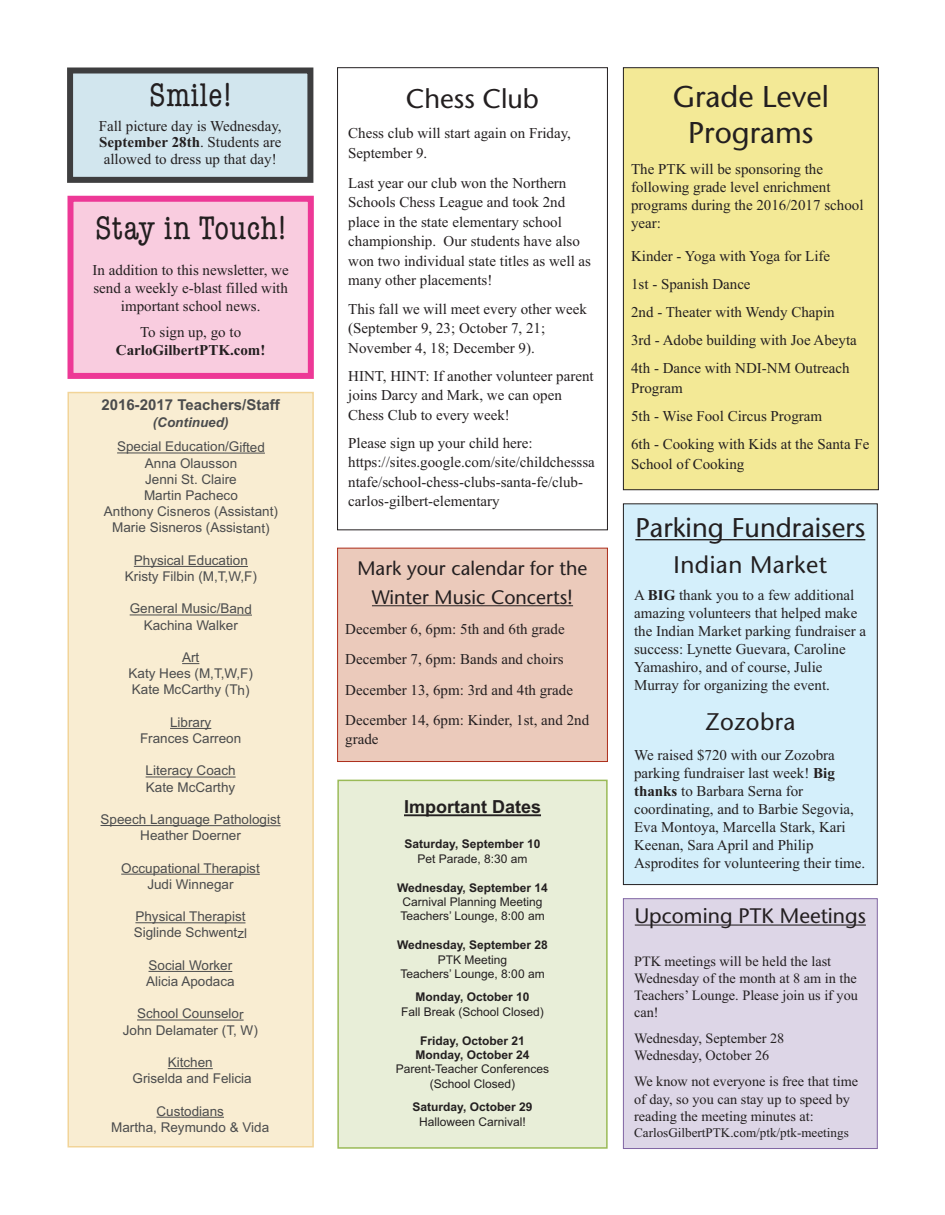
<style>
.page{position:relative;width:945px;height:1215px;background:#fff}
.page>*{position:absolute;margin:0;border:0;box-sizing:border-box;transform-origin:0 0}
.t1{font:condensed 33px "American Typewriter";letter-spacing:.02em;color:#231f20}
.t2{font:500 30px/35.7px "Stone Sans Std";color:#231f20;text-align:center}
.t3{font:500 27px "Stone Sans Std";color:#231f20}
.t4{font:500 24px "Stone Sans Std";letter-spacing:.02em;color:#231f20}
.t5{font:500 21px "Stone Sans Std";color:#231f20}
.t6{font:500 19.5px/28.8px "Stone Sans Std";color:#231f20;text-align:center}
.t7{font:700 18px "Arial";color:#231f20}
.t8{font:15px/18px "Times New Roman";color:#231f20}
.t9{font:700 15px "Arial";color:#4b4c4d}
.t10{font:700 15px "Times New Roman";color:#231f20}
.t11{font:14.25px/17.1px "Times New Roman";color:#231f20}
.t12{font:13.5px/16.2px "Arial";color:#4b4c4d;text-align:center}
.t13{font:italic 700 13.5px "Arial";color:#4b4c4d}
.t14{font:13.2px "Times New Roman";color:#231f20}
.t15{font:12px/14.4px "Arial";color:#231f20;text-align:center}
.t16{font:700 12px/14.4px "Arial";color:#231f20;text-align:center}
.s1{font-weight:700}
</style>
<div class="page">
<div style="left:69px;top:393px;width:243px;height:753px;background:#f9edd2"></div>
<div style="left:68px;top:392px;width:246px;height:756px;border:2px solid #f2d498"></div>
<hr style="left:117px;top:452px;width:148px;height:2px;background:#4b4c4d">
<hr style="left:134px;top:566px;width:114px;height:1px;background:#4b4c4d">
<hr style="left:130px;top:614px;width:122px;height:2px;background:#4b4c4d">
<svg style="left:182px;top:663px;width:17px;height:1px"></svg>
<hr style="left:170px;top:728px;width:41px;height:1px;background:#4b4c4d">
<hr style="left:146px;top:776px;width:90px;height:2px;background:#4b4c4d">
<hr style="left:101px;top:825px;width:180px;height:1px;background:#4b4c4d">
<hr style="left:121px;top:874px;width:139px;height:1px;background:#4b4c4d">
<hr style="left:135px;top:922px;width:110px;height:1px;background:#4b4c4d">
<hr style="left:149px;top:971px;width:83px;height:1px;background:#4b4c4d">
<hr style="left:137px;top:1019px;width:107px;height:2px;background:#4b4c4d">
<hr style="left:168px;top:1068px;width:45px;height:1px;background:#4b4c4d">
<hr style="left:156px;top:1117px;width:68px;height:1px;background:#4b4c4d">
<div style="left:624px;top:899px;width:253px;height:249px;background:#ddd6e7"></div>
<div style="left:623px;top:898px;width:255px;height:251px;border:1px solid #8065a3"></div>
<hr style="left:635px;top:925px;width:231px;height:1px;background:#231f20">
<div style="left:74px;top:202px;width:234px;height:171px;background:#f9ccdf"></div>
<div style="left:68px;top:196px;width:246px;height:183px;border:6px solid #ed3896"></div>
<div style="left:339px;top:781px;width:267px;height:366px;background:#e8eed8"></div>
<div style="left:337px;top:780px;width:271px;height:369px;border:2px solid #9aba57"></div>
<hr style="left:404px;top:814px;width:137px;height:2px;background:#231f20">
<div style="left:337px;top:68px;width:271px;height:462px;border:1px solid #231f20"></div>
<div style="left:624px;top:504px;width:253px;height:380px;background:#d4effb"></div>
<div style="left:623px;top:504px;width:255px;height:381px;border:1px solid #231f20"></div>
<hr style="left:635px;top:539px;width:230px;height:1px;background:#231f20">
<div style="left:338px;top:548px;width:269px;height:213px;background:#ebcabb"></div>
<div style="left:337px;top:548px;width:271px;height:214px;border:1px solid #ad2e1c"></div>
<hr style="left:372px;top:605px;width:201px;height:1px;background:#231f20">
<div style="left:624px;top:68px;width:254px;height:422px;background:#f3e996"></div>
<div style="left:623px;top:68px;width:256px;height:422px;border:1px solid #231f20"></div>
<div style="left:73px;top:74px;width:234px;height:103px;background:#d2e6ee"></div>
<div style="left:67px;top:68px;width:246px;height:115px;border:6px solid #3e3e3f"></div>
<h1 class="t1" style="left:149px;top:83px;width:84px">Smile!</h1>
<p class="t8" style="left:99px;top:118px;width:184px;line-height:16.5px;text-align:center">Fall picture day is Wednesday,<br><span class="s1">September 28th</span>. Students are allowed to dress up that day!</p>
<h1 class="t1" style="left:95px;top:216px;width:193px">Stay in Touch!</h1>
<p class="t8" style="left:93px;top:261px;width:198px;text-align:center">In addition to this newsletter, we send a weekly e-blast filled with important school news.</p>
<p class="t8" style="left:140px;top:323px;width:103px">To sign up, go to</p>
<p class="t10" style="left:116px;top:341px;width:151px">CarloGilbertPTK.com!</p>
<p class="t9" style="left:102px;top:396px;width:180px">2016-2017 Teachers/Staff</p>
<p class="t13" style="left:153px;top:414px;width:77px">(Continued)</p>
<p class="t12" style="left:104px;top:439px;width:176px">Special Education/Gifted<br>Anna Olausson<br>Jenni St. Claire<br>Martin Pacheco<br>Anthony Cisneros (Assistant)<br>Marie Sisneros (Assistant)</p>
<p class="t12" style="left:125px;top:552px;width:134px">Physical Education<br>Kristy Filbin (M,T,W,F)</p>
<p class="t12" style="left:130px;top:601px;width:124px">General Music/Band<br>Kachina Walker</p>
<p class="t12" style="left:129px;top:649px;width:126px">Art<br>Katy Hees (M,T,W,F)<br>Kate McCarthy (Th)</p>
<p class="t12" style="left:140px;top:714px;width:103px">Library<br>Frances Carreon</p>
<p class="t12" style="left:146px;top:763px;width:92px;text-align:left">Literacy Coach<br>Kate McCarthy</p>
<p class="t12" style="left:101px;top:811px;width:182px">Speech Language Pathologist<br>Heather Doerner</p>
<p class="t12" style="left:121px;top:860px;width:140px">Occupational Therapist<br>Judi Winnegar</p>
<p class="t12" style="left:134px;top:908px;width:115px;text-align:left">Physical Therapist<br>Siglinde Schwentzl</p>
<p class="t12" style="left:146px;top:957px;width:90px;text-align:left">Social Worker<br>Alicia Apodaca</p>
<p class="t12" style="left:123px;top:1006px;width:137px">School Counselor<br>John Delamater (T, W)</p>
<p class="t12" style="left:133px;top:1054px;width:121px">Kitchen<br>Griselda and Felicia</p>
<p class="t12" style="left:111px;top:1103px;width:160px">Custodians<br>Martha, Reymundo &amp; Vida</p>
<h3 class="t3" style="left:406px;top:88px;width:135px">Chess Club</h3>
<p class="t8" style="left:348px;top:123px;width:224px;line-height:19.5px">Chess club will start again on Friday,<br>September 9.</p>
<p class="t8" style="left:348px;top:173px;width:244px;line-height:19.5px">Last year our club won the Northern Schools Chess League and took 2nd place in the state elementary school championship. Our students have also won two individual state titles as well as many other placements!</p>
<p class="t8" style="left:348px;top:299px;width:240px;line-height:19.5px">This fall we will meet every other week (September 9, 23; October 7, 21;<br>November 4, 18; December 9).</p>
<p class="t8" style="left:348px;top:366px;width:247px;line-height:19.5px">HINT, HINT: If another volunteer parent joins Darcy and Mark, we can open<br>Chess Club to every week!</p>
<p class="t8" style="left:348px;top:433px;width:248px;line-height:19.5px">Please sign up your child here: https://sites.google.com/site/childchesssa ntafe/school-chess-clubs-santa-fe/club&shy;carlos-gilbert-elementary</p>
<h3 class="t6" style="left:358px;top:556px;width:232px">Mark your calendar for the<br>Winter Music Concerts!</h3>
<p class="t8" style="left:345px;top:614px;width:245px;line-height:30.3px">December 6, 6pm: 5th and 6th grade December 7, 6pm: Bands and choirs December 13, 6pm: 3rd and 4th grade December 14, 6pm: Kinder, 1st, and 2nd</p>
<p class="t8" style="left:345px;top:730px;width:35px">grade</p>
<p class="t7" style="left:404px;top:797px;width:139px">Important Dates</p>
<p class="t16" style="left:405px;top:837px;width:137px">Saturday, September 10</p>
<p class="t15" style="left:417px;top:852px;width:112px">Pet Parade, 8:30 am</p>
<p class="t16" style="left:397px;top:880px;width:152px">Wednesday, September 14</p>
<p class="t15" style="left:400px;top:895px;width:146px;text-align:left">Carnival Planning Meeting<br>Teachers’ Lounge, 8:00 am</p>
<p class="t16" style="left:397px;top:938px;width:152px">Wednesday, September 28</p>
<p class="t15" style="left:400px;top:952px;width:146px">PTK Meeting<br>Teachers’ Lounge, 8:00 am</p>
<p class="t16" style="left:416px;top:990px;width:115px">Monday, October 10</p>
<p class="t15" style="left:401px;top:1005px;width:144px">Fall Break (School Closed)</p>
<p class="t16" style="left:416px;top:1033px;width:115px">Friday, October 21<br>Monday, October 24</p>
<p class="t15" style="left:396px;top:1062px;width:155px">Parent-Teacher Conferences (School Closed)</p>
<p class="t16" style="left:413px;top:1100px;width:121px">Saturday, October 29</p>
<p class="t15" style="left:419px;top:1114px;width:108px">Halloween Carnival!</p>
<h2 class="t2" style="left:673px;top:82px;width:157px">Grade Level<br>Programs</h2>
<p class="t8" style="left:631px;top:159px;width:234px">The PTK will be sponsoring the following grade level enrichment programs during the 2016/2017 school year:</p>
<p class="t8" style="left:631px;top:242px;width:227px;line-height:28.2px">Kinder - Yoga with Yoga for Life<br>1st - Spanish Dance<br>2nd - Theater with Wendy Chapin<br>3rd - Adobe building with Joe Abeyta<br>4th - Dance with NDI-NM Outreach</p>
<p class="t8" style="left:631px;top:374px;width:240px;line-height:28.2px">Program<br>5th - Wise Fool Circus Program<br>6th - Cooking with Kids at the Santa Fe</p>
<p class="t8" style="left:631px;top:455px;width:115px">School of Cooking</p>
<h3 class="t3" style="left:635px;top:517px;width:231px">Parking Fundraisers</h3>
<h3 class="t4" style="left:674px;top:556px;width:155px">Indian Market</h3>
<p class="t8" style="left:634px;top:586px;width:233px">A <span class="s1">BIG</span> thank you to a few additional amazing volunteers that helped make the Indian Market parking fundraiser a success: Lynette Guevara, Caroline Yamashiro, and of course, Julie Murray for organizing the event.</p>
<h3 class="t4" style="left:705px;top:712px;width:92px">Zozobra</h3>
<p class="t8" style="left:634px;top:746px;width:233px">We raised $720 with our Zozobra parking fundraiser last week! <span class="s1">Big thanks</span> to Barbara Serna for coordinating, and to Barbie Segovia, Eva Montoya, Marcella Stark, Kari Keenan, Sara April and Philip Asprodites for volunteering their time.</p>
<h3 class="t5" style="left:635px;top:907px;width:233px">Upcoming PTK Meetings</h3>
<p class="t11" style="left:634px;top:952px;width:225px">PTK meetings will be held the last<br>Wednesday of the month at 8 am in the<br>Teachers’ Lounge. Please join us if you can!</p>
<p class="t11" style="left:634px;top:1030px;width:152px">Wednesday, September 28<br>Wednesday, October 26</p>
<p class="t11" style="left:634px;top:1073px;width:226px">We know not everyone is free that time of day, so you can stay up to speed by reading the meeting minutes at:</p>
<p class="t14" style="left:634px;top:1125px;width:216px">CarlosGilbertPTK.com/ptk/ptk-meetings</p>
</div>
